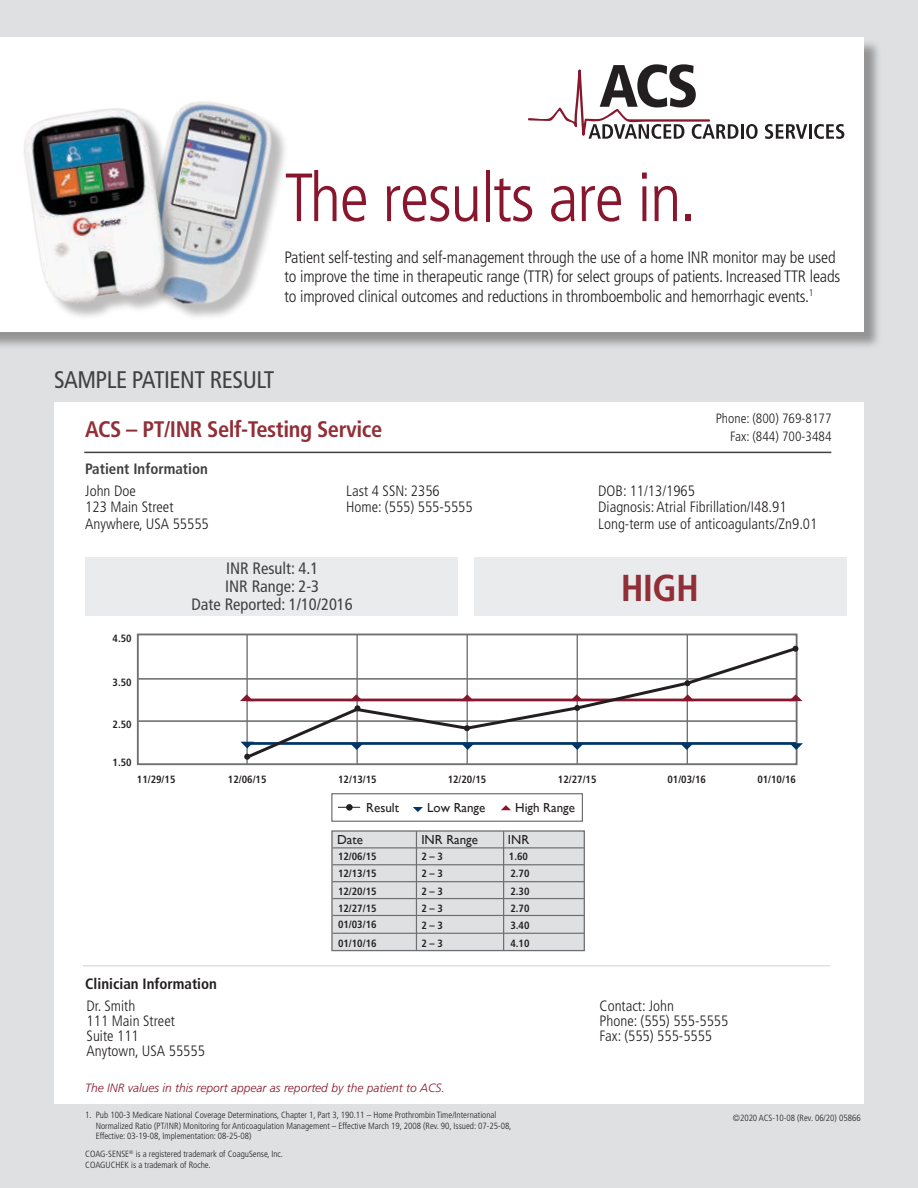
<style>
.page{position:relative;width:918px;height:1188px;background:#dee0e1}
.page>*{position:absolute;margin:0;border:0;box-sizing:border-box;transform-origin:0 0}
.t1{font:300 condensed 68.1px "Frutiger";letter-spacing:-.02em;color:#88162c}
.t2{font:700 condensed 37.5px "Frutiger";color:#912f38}
.t3{font:condensed 24px "Frutiger";letter-spacing:-.02em;color:#414142}
.t4{font:700 condensed 22.5px "Frutiger";letter-spacing:-.02em;color:#912f38}
.t5{font:300 condensed 16.5px/19.5px "Frutiger";letter-spacing:-.01em;color:#231f20}
.t6{font:condensed 16.5px/18px "Frutiger";color:#414142;text-align:center}
.t7{font:300 condensed 15px "Frutiger";color:#231f20}
.t8{font:700 condensed 15px "Frutiger";color:#231f20}
.t9{font:700 condensed 15px "Frutiger";color:#414142}
.t10{font:300 condensed 13.5px/18px "Frutiger";color:#231f20;text-align:right}
.t11{font:13.05px "Gill Sans";color:#231f20}
.t12{font:italic 300 12px "Frutiger";color:#88162c}
.t13{font:700 condensed 10.5px/18.5px "Frutiger";color:#231f20}
.t14{font:300 condensed 9px/10.6px "Frutiger";color:#231f20}
</style>
<div class="page">
<div style="left:0;top:39px;width:882px;height:311px;background:#231f20;opacity:.4"></div>
<div style="left:0;top:37px;width:863px;height:295px;background:#fff"></div>
<svg style="left:528px;top:64px;width:210px;height:75px"></svg>
<hr style="left:741px;top:124px;width:3px;height:15px;background:#231f20">
<svg style="left:746px;top:124px;width:12px;height:15px"></svg>
<svg style="left:765px;top:124px;width:42px;height:15px"></svg>
<hr style="left:809px;top:124px;width:3px;height:15px;background:#231f20">
<svg style="left:814px;top:124px;width:30px;height:15px"></svg>
<div style="left:54px;top:402px;width:809px;height:702px;background:#fff"></div>
<hr style="left:84px;top:452px;width:747px;height:1px;background:#414142">
<div style="left:85px;top:557px;width:373px;height:59px;background:#eaebec"></div>
<div style="left:474px;top:557px;width:373px;height:59px;background:#eaebec"></div>
<div style="left:331px;top:793px;width:252px;height:29px;background:#fff;border:1px solid #6d6f71"></div>
<svg style="left:346px;top:804px;width:7px;height:7px"></svg>
<svg style="left:338px;top:807px;width:22px;height:1px"></svg>
<svg style="left:413px;top:807px;width:10px;height:5px"></svg>
<svg style="left:501px;top:805px;width:10px;height:5px"></svg>
<div style="left:331px;top:830px;width:254px;height:121px;background:#dee0e1;border:1px solid #6d6f71"></div>
<hr style="left:332px;top:847px;width:252px;height:1px;background:#6d6f71">
<hr style="left:332px;top:864px;width:252px;height:1px;background:#6d6f71">
<hr style="left:332px;top:881px;width:252px;height:1px;background:#6d6f71">
<hr style="left:332px;top:898px;width:252px;height:1px;background:#6d6f71">
<hr style="left:332px;top:915px;width:252px;height:1px;background:#6d6f71">
<hr style="left:332px;top:933px;width:252px;height:1px;background:#6d6f71">
<hr style="left:416px;top:831px;width:1px;height:120px;background:#6d6f71">
<hr style="left:503px;top:831px;width:1px;height:120px;background:#6d6f71">
<hr style="left:687px;top:634px;width:1px;height:130px;background:#6d6f71">
<hr style="left:577px;top:634px;width:1px;height:130px;background:#6d6f71">
<hr style="left:467px;top:634px;width:1px;height:130px;background:#6d6f71">
<hr style="left:356px;top:634px;width:2px;height:130px;background:#6d6f71">
<hr style="left:246px;top:634px;width:2px;height:130px;background:#6d6f71">
<hr style="left:138px;top:678px;width:658px;height:2px;background:#6d6f71">
<hr style="left:138px;top:720px;width:658px;height:2px;background:#6d6f71">
<div style="left:137px;top:634px;width:661px;height:131px;border:2px solid #6d6f71"></div>
<svg style="left:243px;top:645px;width:556px;height:116px"></svg>
<svg style="left:244px;top:754px;width:6px;height:6px"></svg>
<svg style="left:349px;top:694px;width:14px;height:17px"></svg>
<svg style="left:464px;top:725px;width:6px;height:6px"></svg>
<svg style="left:570px;top:694px;width:13px;height:17px"></svg>
<svg style="left:684px;top:680px;width:6px;height:6px"></svg>
<svg style="left:792px;top:646px;width:6px;height:6px"></svg>
<hr style="left:83px;top:965px;width:747px;height:2px;background:#dee0e1">
<img style="left:182px;top:101px;width:103px;height:216px">
<div style="left:27px;top:111px;width:155px;height:210px;background:#231f20;opacity:.3"></div>
<img style="left:24px;top:108px;width:158px;height:206px">
<h1 class="t1" style="left:284px;top:159px;width:414px">The results are in.</h1>
<p class="t5" style="left:284px;top:248px;width:557px">Patient self-testing and self-management through the use of a home INR monitor may be used to improve the time in therapeutic range (TTR) for select groups of patients. Increased TTR leads to improved clinical outcomes and reductions in thromboembolic and hemorrhagic events.<sup>1</sup></p>
<h3 class="t3" style="left:54px;top:366px;width:222px">SAMPLE PATIENT RESULT</h3>
<h3 class="t4" style="left:85px;top:416px;width:299px">ACS – PT/INR Self-Testing Service</h3>
<h3 class="t10" style="left:716px;top:410px;width:117px">Phone: (800) 769-8177<br>Fax: (844) 700-3484</h3>
<h3 class="t9" style="left:85px;top:460px;width:124px">Patient Information</h3>
<h3 class="t7" style="left:85px;top:482px;width:52px">John Doe</h3>
<h3 class="t7" style="left:346px;top:482px;width:95px">Last 4 SSN: 2356</h3>
<h3 class="t7" style="left:598px;top:482px;width:98px">DOB: 11/13/1965</h3>
<h3 class="t7" style="left:85px;top:499px;width:90px">123 Main Street</h3>
<h3 class="t7" style="left:346px;top:499px;width:128px">Home: (555) 555-5555</h3>
<h3 class="t7" style="left:598px;top:499px;width:190px">Diagnosis: Atrial Fibrillation/I48.91</h3>
<h3 class="t7" style="left:85px;top:515px;width:125px">Anywhere, USA 55555</h3>
<h3 class="t7" style="left:598px;top:515px;width:221px">Long-term use of anticoagulants/Zn9.01</h3>
<h3 class="t6" style="left:191px;top:560px;width:163px">INR Result: 4.1<br>INR Range: 2-3<br>Date Reported: 1/10/2016</h3>
<h2 class="t2" style="left:621px;top:566px;width:80px">HIGH</h2>
<p class="t13" style="left:113px;top:629px;width:21px">4.50</p>
<p class="t13" style="left:113px;top:673px;width:21px">3.50</p>
<p class="t13" style="left:113px;top:715px;width:21px">2.50</p>
<p class="t13" style="left:113px;top:753px;width:21px">1.50</p>
<p class="t13" style="left:137px;top:770px;width:40px">11/29/15</p>
<p class="t13" style="left:228px;top:770px;width:40px">12/06/15</p>
<p class="t13" style="left:338px;top:770px;width:40px">12/13/15</p>
<p class="t13" style="left:448px;top:770px;width:40px">12/20/15</p>
<p class="t13" style="left:558px;top:770px;width:40px">12/27/15</p>
<p class="t13" style="left:667px;top:770px;width:40px">01/03/16</p>
<p class="t13" style="left:757px;top:770px;width:40px">01/10/16</p>
<h3 class="t11" style="left:366px;top:799px;width:34px">Result</h3>
<h3 class="t11" style="left:427px;top:799px;width:60px">Low Range</h3>
<h3 class="t11" style="left:515px;top:799px;width:61px">High Range</h3>
<h3 class="t11" style="left:337px;top:832px;width:27px">Date</h3>
<h3 class="t11" style="left:421px;top:832px;width:58px">INR Range</h3>
<h3 class="t11" style="left:508px;top:832px;width:23px">INR</h3>
<p class="t13" style="left:338px;top:847px;width:40px">12/06/15</p>
<p class="t13" style="left:421px;top:847px;width:23px">2 – 3</p>
<p class="t13" style="left:509px;top:847px;width:21px">1.60</p>
<p class="t13" style="left:421px;top:864px;width:23px">2 – 3</p>
<p class="t13" style="left:510px;top:864px;width:21px">2.70</p>
<p class="t13" style="left:421px;top:882px;width:23px">2 – 3</p>
<p class="t13" style="left:510px;top:882px;width:21px">2.30</p>
<p class="t13" style="left:421px;top:899px;width:23px">2 – 3</p>
<p class="t13" style="left:510px;top:899px;width:21px">2.70</p>
<p class="t13" style="left:421px;top:916px;width:23px">2 – 3</p>
<p class="t13" style="left:510px;top:916px;width:21px">3.40</p>
<p class="t13" style="left:421px;top:934px;width:23px">2 – 3</p>
<p class="t13" style="left:510px;top:934px;width:21px">4.10</p>
<p class="t13" style="left:338px;top:864px;width:40px">12/13/15<br>12/20/15</p>
<p class="t13" style="left:338px;top:900px;width:40px;line-height:16.2px">12/27/15<br>01/03/16</p>
<p class="t13" style="left:338px;top:934px;width:40px">01/10/16</p>
<h3 class="t8" style="left:85px;top:974px;width:133px">Clinician Information</h3>
<h3 class="t7" style="left:87px;top:998px;width:50px">Dr. Smith</h3>
<h3 class="t7" style="left:600px;top:998px;width:76px">Contact: John</h3>
<h3 class="t7" style="left:87px;top:1013px;width:90px">111 Main Street</h3>
<h3 class="t7" style="left:600px;top:1013px;width:130px">Phone: (555) 555-5555</h3>
<h3 class="t7" style="left:87px;top:1028px;width:54px">Suite 111</h3>
<h3 class="t7" style="left:600px;top:1028px;width:114px">Fax: (555) 555-5555</h3>
<h3 class="t7" style="left:87px;top:1043px;width:120px">Anytown, USA 55555</h3>
<h3 class="t12" style="left:85px;top:1081px;width:361px">The INR values in this report appear as reported by the patient to ACS.</h3>
<p class="t14" style="left:96px;top:1110px;width:417px;text-indent:-11px">1. Pub 100-3 Medicare National Coverage Determinations, Chapter 1, Part 3, 190.11 – Home Prothrombin Time/International<br>Normalized Ratio (PT/INR) Monitoring for Anticoagulation Management – Effective March 19, 2008 (Rev. 90, Issued: 07-25-08,<br>Effective: 03-19-08, Implementation: 08-25-08)</p>
<p class="t14" style="left:85px;top:1149px;width:199px">COAG-SENSE<sup>®</sup> is a registered trademark of CoaguSense, Inc.<br>COAGUCHEK is a trademark of Roche.</p>
<p class="t14" style="left:733px;top:1113px;width:129px">©2020 ACS-10-08 (Rev. 06/20) 05866</p>
</div>
